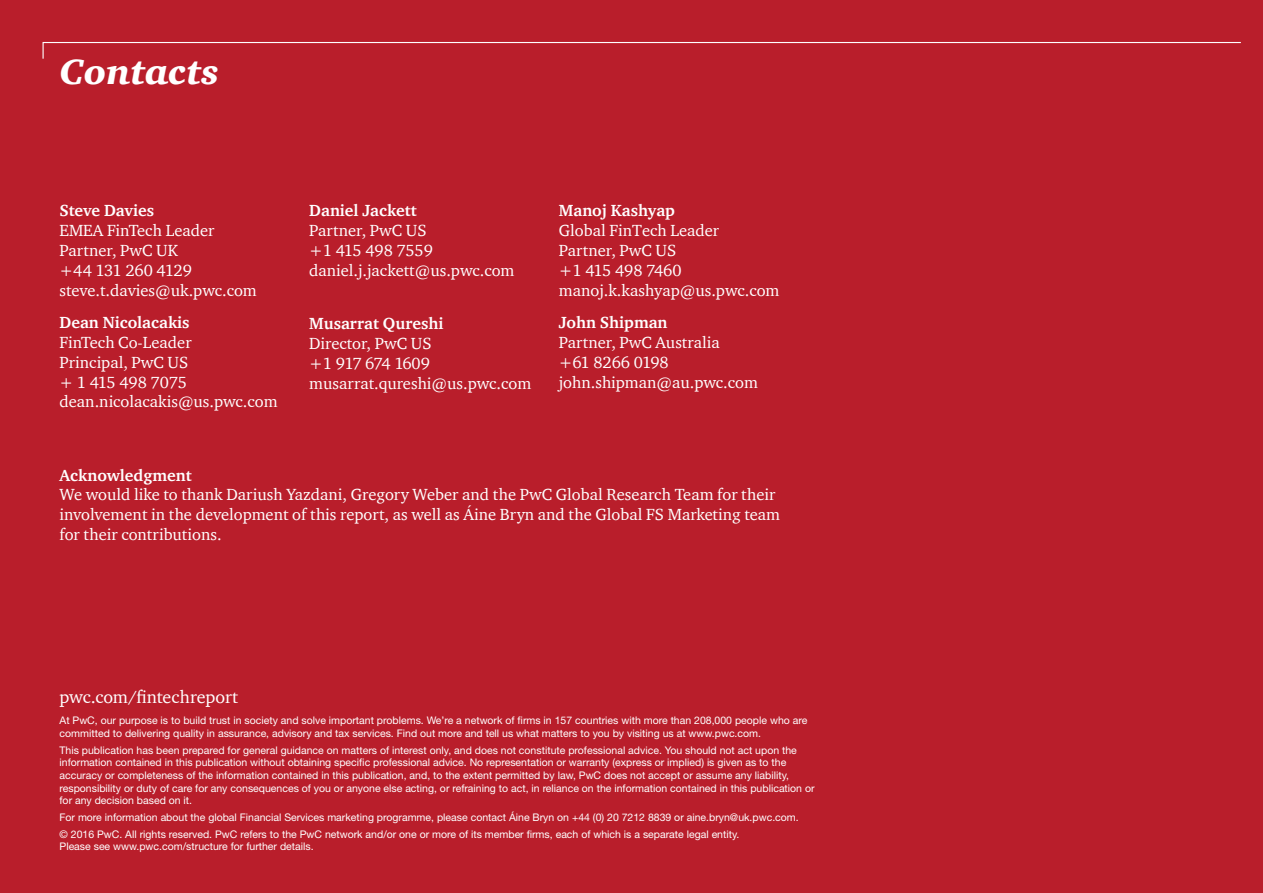
<style>
.page{position:relative;width:1263px;height:893px;background:#b91e2b}
.page>*{position:absolute;margin:0;border:0;box-sizing:border-box;transform-origin:0 0}
.t1{font:italic 900 36px "ITC Charter Com";color:#fff}
.t2{font:18px "ITC Charter Com";letter-spacing:-.005em;color:#fff}
.t3{font:16.5px/19.8px "ITC Charter Com";color:#fff}
.t4{font:700 16.5px "ITC Charter Com";color:#fff}
.t5{font:10.5px/12.6px "Helvetica Neue LT Std";color:#fff}
</style>
<div class="page">
<svg style="left:42px;top:42px;width:1199px;height:17px"></svg>
<h1 class="t1" style="left:60px;top:49px;width:161px">Contacts</h1>
<h3 class="t4" style="left:60px;top:200px;width:96px">Steve Davies</h3>
<h3 class="t3" style="left:60px;top:220px;width:199px">EMEA FinTech Leader<br>Partner, PwC UK<br>+44 131 260 4129 steve.t.davies@uk.pwc.com</h3>
<h3 class="t4" style="left:60px;top:312px;width:132px">Dean Nicolacakis</h3>
<h3 class="t3" style="left:60px;top:332px;width:220px">FinTech Co-Leader<br>Principal, PwC US<br>+ 1 415 498 7075 dean.nicolacakis@us.pwc.com</h3>
<h3 class="t4" style="left:309px;top:200px;width:109px">Daniel Jackett</h3>
<h3 class="t3" style="left:309px;top:220px;width:207px">Partner, PwC US<br>+1 415 498 7559 daniel.j.jackett@us.pwc.com</h3>
<h3 class="t4" style="left:309px;top:314px;width:136px">Musarrat Qureshi</h3>
<h3 class="t3" style="left:309px;top:333px;width:224px">Director, PwC US<br>+1 917 674 1609 musarrat.qureshi@us.pwc.com</h3>
<h3 class="t4" style="left:559px;top:200px;width:118px">Manoj Kashyap</h3>
<h3 class="t3" style="left:559px;top:220px;width:222px">Global FinTech Leader<br>Partner, PwC US<br>+1 415 498 7460 manoj.k.kashyap@us.pwc.com</h3>
<h3 class="t4" style="left:559px;top:312px;width:110px">John Shipman</h3>
<h3 class="t3" style="left:559px;top:332px;width:201px">Partner, PwC Australia<br>+61 8266 0198 john.shipman@au.pwc.com</h3>
<h3 class="t4" style="left:60px;top:465px;width:134px">Acknowledgment</h3>
<h3 class="t3" style="left:60px;top:485px;width:722px">We would like to thank Dariush Yazdani, Gregory Weber and the PwC Global Research Team for their involvement in the development of this report, as well as Áine Bryn and the Global FS Marketing team for their contributions.</h3>
<h2 class="t2" style="left:60px;top:686px;width:180px">pwc.com/fintechreport</h2>
<p class="t5" style="left:60px;top:714px;width:749px">At PwC, our purpose is to build trust in society and solve important problems. We’re a network of firms in 157 countries with more than 208,000 people who are committed to delivering quality in assurance, advisory and tax services. Find out more and tell us what matters to you by visiting us at www.pwc.com.</p>
<p class="t5" style="left:60px;top:744px;width:756px">This publication has been prepared for general guidance on matters of interest only, and does not constitute professional advice. You should not act upon the information contained in this publication without obtaining specific professional advice. No representation or warranty (express or implied) is given as to the accuracy or completeness of the information contained in this publication, and, to the extent permitted by law, PwC does not accept or assume any liability, responsibility or duty of care for any consequences of you or anyone else acting, or refraining to act, in reliance on the information contained in this publication or for any decision based on it.</p>
<p class="t5" style="left:60px;top:809px;width:741px;line-height:16.8px">For more information about the global Financial Services marketing programme, please contact Áine Bryn on +44 (0) 20 7212 8839 or aine.bryn@uk.pwc.com. © 2016 PwC. All rights reserved. PwC refers to the PwC network and/or one or more of its member firms, each of which is a separate legal entity.</p>
<p class="t5" style="left:60px;top:840px;width:256px">Please see www.pwc.com/structure for further details.</p>
</div>
